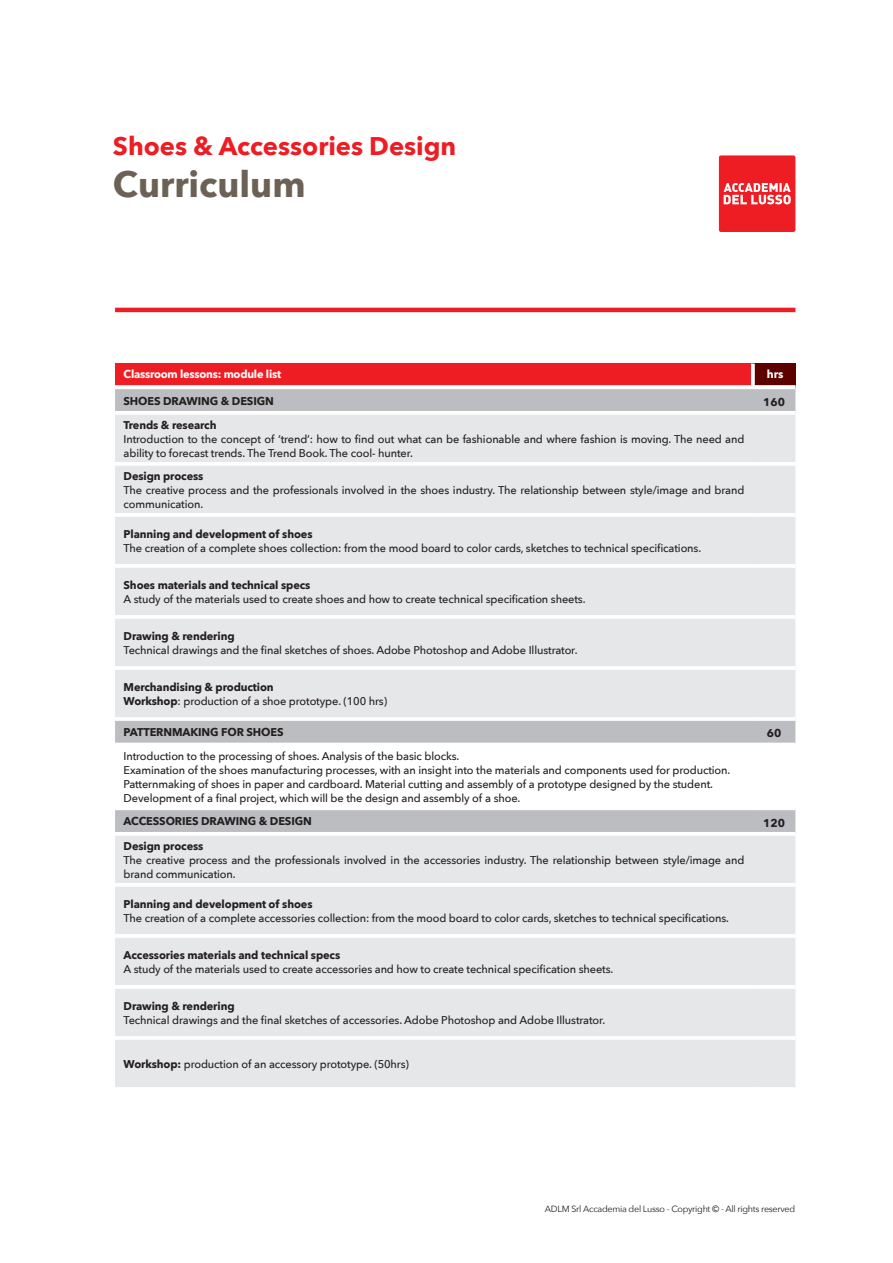
<style>
.page{position:relative;width:893px;height:1263px;background:#fff}
.page>*{position:absolute;margin:0;border:0;box-sizing:border-box;transform-origin:0 0}
.t1{font:700 36px "Avenir Next";color:#6c6155}
.t2{font:700 25.5px "Avenir Next";color:#ee1d23}
.t3{font:500 11.25px/14.1px "Avenir Next";letter-spacing:-.01em;color:#231f20}
.t4{font:700 11.25px "Avenir Next";letter-spacing:-.01em;color:#231f20}
.t5{font:700 11.25px "Avenir Next";letter-spacing:-.02em;color:#fff}
.t6{font:9px "Avenir Next";letter-spacing:-.03em;color:#231f20}
.s1{font-weight:700}
</style>
<div class="page">
<div style="left:719px;top:155px;width:76px;height:77px;background:#ee1d23;border-radius:2px"></div>
<svg style="left:724px;top:183px;width:67px;height:21px"></svg>
<hr style="left:115px;top:308px;width:680px;height:4px;background:#ee1d23">
<div style="left:115px;top:364px;width:638px;height:25px;background:#ee1d23"></div>
<div style="left:753px;top:364px;width:42px;height:25px;background:#5d0000"></div>
<svg style="left:751px;top:364px;width:4px;height:21px"></svg>
<div style="left:115px;top:389px;width:680px;height:22px;background:#bcbdc0"></div>
<svg style="left:115px;top:415px;width:680px;height:672px;background:#e2e3e5"></svg>
<svg style="left:115px;top:746px;width:680px;height:60px"></svg>
<hr style="left:115px;top:743px;width:638px;height:3px;background:#fff">
<hr style="left:753px;top:743px;width:42px;height:3px;background:#fff">
<hr style="left:115px;top:832px;width:638px;height:4px;background:#fff">
<hr style="left:753px;top:832px;width:42px;height:4px;background:#fff">
<svg style="left:115px;top:385px;width:638px;height:4px;background:#fdf5f5"></svg>
<svg style="left:753px;top:385px;width:42px;height:4px"></svg>
<hr style="left:115px;top:462px;width:638px;height:4px;background:#fff">
<hr style="left:753px;top:462px;width:42px;height:4px;background:#fff">
<hr style="left:115px;top:513px;width:638px;height:4px;background:#fff">
<hr style="left:753px;top:513px;width:42px;height:4px;background:#fff">
<hr style="left:115px;top:564px;width:638px;height:4px;background:#fff">
<hr style="left:753px;top:564px;width:42px;height:4px;background:#fff">
<hr style="left:115px;top:615px;width:638px;height:4px;background:#fff">
<hr style="left:753px;top:615px;width:42px;height:4px;background:#fff">
<hr style="left:115px;top:666px;width:638px;height:4px;background:#fff">
<hr style="left:753px;top:666px;width:42px;height:4px;background:#fff">
<hr style="left:115px;top:717px;width:638px;height:4px;background:#fff">
<hr style="left:753px;top:717px;width:42px;height:4px;background:#fff">
<hr style="left:115px;top:806px;width:638px;height:4px;background:#fff">
<hr style="left:753px;top:806px;width:42px;height:4px;background:#fff">
<hr style="left:115px;top:883px;width:638px;height:4px;background:#fff">
<hr style="left:753px;top:883px;width:42px;height:4px;background:#fff">
<hr style="left:115px;top:934px;width:638px;height:4px;background:#fff">
<hr style="left:753px;top:934px;width:42px;height:4px;background:#fff">
<hr style="left:115px;top:985px;width:638px;height:4px;background:#fff">
<hr style="left:753px;top:985px;width:42px;height:4px;background:#fff">
<hr style="left:115px;top:1036px;width:638px;height:4px;background:#fff">
<hr style="left:753px;top:1036px;width:42px;height:4px;background:#fff">
<h2 class="t2" style="left:113px;top:124px;width:345px">Shoes &amp; Accessories Design</h2>
<h1 class="t1" style="left:113px;top:153px;width:194px">Curriculum</h1>
<p class="t5" style="left:124px;top:364px;width:159px">Classroom lessons: module list</p>
<p class="t5" style="left:767px;top:364px;width:18px">hrs</p>
<p class="t4" style="left:124px;top:391px;width:152px">SHOES DRAWING &amp; DESIGN</p>
<p class="t4" style="left:763px;top:392px;width:23px">160</p>
<p class="t4" style="left:124px;top:415px;width:94px">Trends &amp; research</p>
<p class="t3" style="left:124px;top:431px;width:622px">Introduction to the concept of ‘trend’: how to find out what can be fashionable and where fashion is moving. The need and ability to forecast trends. The Trend Book. The cool- hunter.</p>
<p class="t4" style="left:124px;top:466px;width:81px">Design process</p>
<p class="t3" style="left:124px;top:482px;width:622px">The creative process and the professionals involved in the shoes industry. The relationship between style/image and brand communication.</p>
<p class="t4" style="left:124px;top:524px;width:191px">Planning and development of shoes</p>
<p class="t3" style="left:124px;top:540px;width:579px">The creation of a complete shoes collection: from the mood board to color cards, sketches to technical specifications.</p>
<p class="t4" style="left:124px;top:575px;width:188px">Shoes materials and technical specs</p>
<p class="t3" style="left:124px;top:591px;width:463px">A study of the materials used to create shoes and how to create technical specification sheets.</p>
<p class="t4" style="left:124px;top:626px;width:113px">Drawing &amp; rendering</p>
<p class="t3" style="left:124px;top:642px;width:455px">Technical drawings and the final sketches of shoes. Adobe Photoshop and Adobe Illustrator.</p>
<p class="t3" style="left:124px;top:679px;width:265px"><span class="s1">Merchandising &amp; production<br>Workshop</span>: production of a shoe prototype. (100 hrs)</p>
<p class="t4" style="left:124px;top:722px;width:162px">PATTERNMAKING FOR SHOES</p>
<p class="t4" style="left:767px;top:724px;width:16px">60</p>
<p class="t3" style="left:124px;top:748px;width:608px">Introduction to the processing of shoes. Analysis of the basic blocks.<br>Examination of the shoes manufacturing processes, with an insight into the materials and components used for production.<br>Patternmaking of shoes in paper and cardboard. Material cutting and assembly of a prototype designed by the student.<br>Development of a final project, which will be the design and assembly of a shoe.</p>
<p class="t4" style="left:124px;top:812px;width:190px">ACCESSORIES DRAWING &amp; DESIGN</p>
<p class="t4" style="left:763px;top:813px;width:23px">120</p>
<p class="t4" style="left:124px;top:836px;width:81px">Design process</p>
<p class="t3" style="left:124px;top:852px;width:622px">The creative process and the professionals involved in the accessories industry. The relationship between style/image and brand communication.</p>
<p class="t4" style="left:124px;top:894px;width:191px">Planning and development of shoes</p>
<p class="t3" style="left:124px;top:910px;width:607px">The creation of a complete accessories collection: from the mood board to color cards, sketches to technical specifications.</p>
<p class="t4" style="left:124px;top:945px;width:218px">Accessories materials and technical specs</p>
<p class="t3" style="left:124px;top:961px;width:491px">A study of the materials used to create accessories and how to create technical specification sheets.</p>
<p class="t4" style="left:124px;top:996px;width:113px">Drawing &amp; rendering</p>
<p class="t3" style="left:124px;top:1012px;width:483px">Technical drawings and the final sketches of accessories. Adobe Photoshop and Adobe Illustrator.</p>
<p class="t3" style="left:124px;top:1056px;width:287px"><span class="s1">Workshop:</span> production of an accessory prototype. (50hrs)</p>
<p class="t6" style="left:545px;top:1201px;width:252px">ADLM Srl Accademia del Lusso - Copyright © - All rights reserved</p>
</div>
